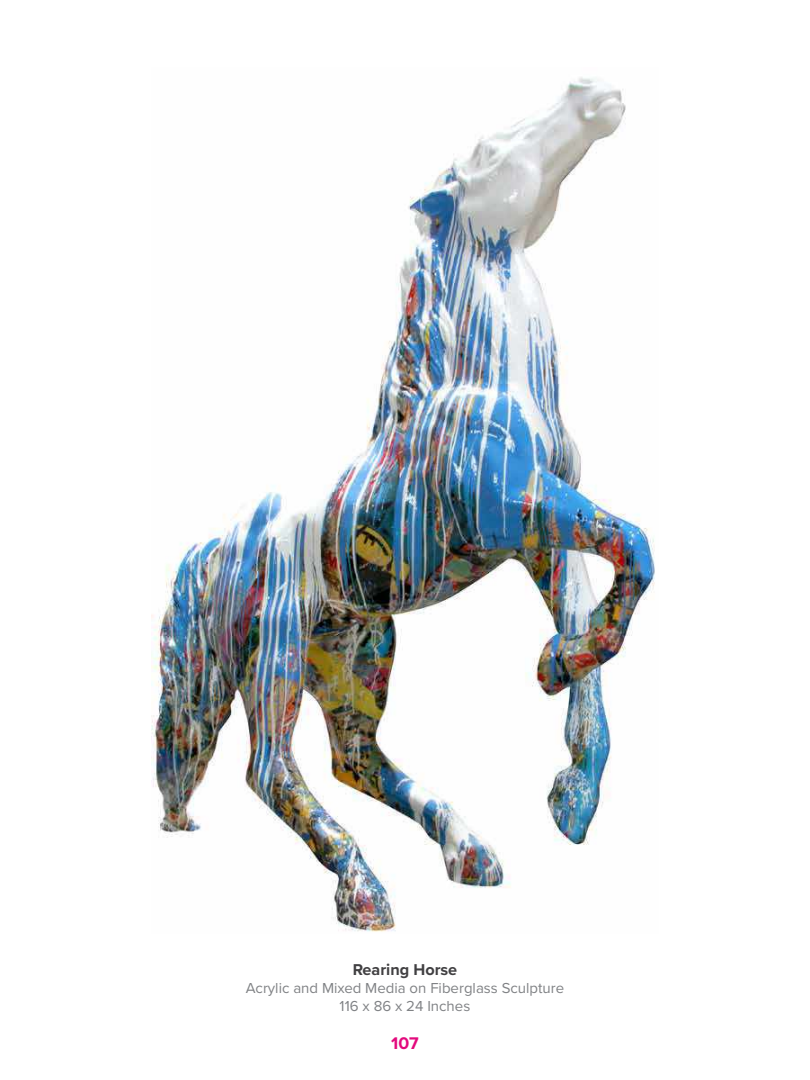
<style>
.page{position:relative;width:810px;height:1080px;background:#fff}
.page>*{position:absolute;margin:0;border:0;box-sizing:border-box;transform-origin:0 0}
.t1{font:700 17.5px "Proxima Nova";color:#e30a7d}
.t2{font:700 16.25px "Proxima Nova";color:#414042}
.t3{font:15px/18px "Proxima Nova";color:#808285;text-align:center}
</style>
<div class="page">
<img style="left:151px;top:77px;width:504px;height:855px">
<p class="t2" style="left:353px;top:958px;width:106px">Rearing Horse</p>
<p class="t3" style="left:246px;top:979px;width:320px">Acrylic and Mixed Media on Fiberglass Sculpture<br>116 x 86 x 24 Inches</p>
<p class="t1" style="left:391px;top:1030px;width:29px">107</p>
</div>
